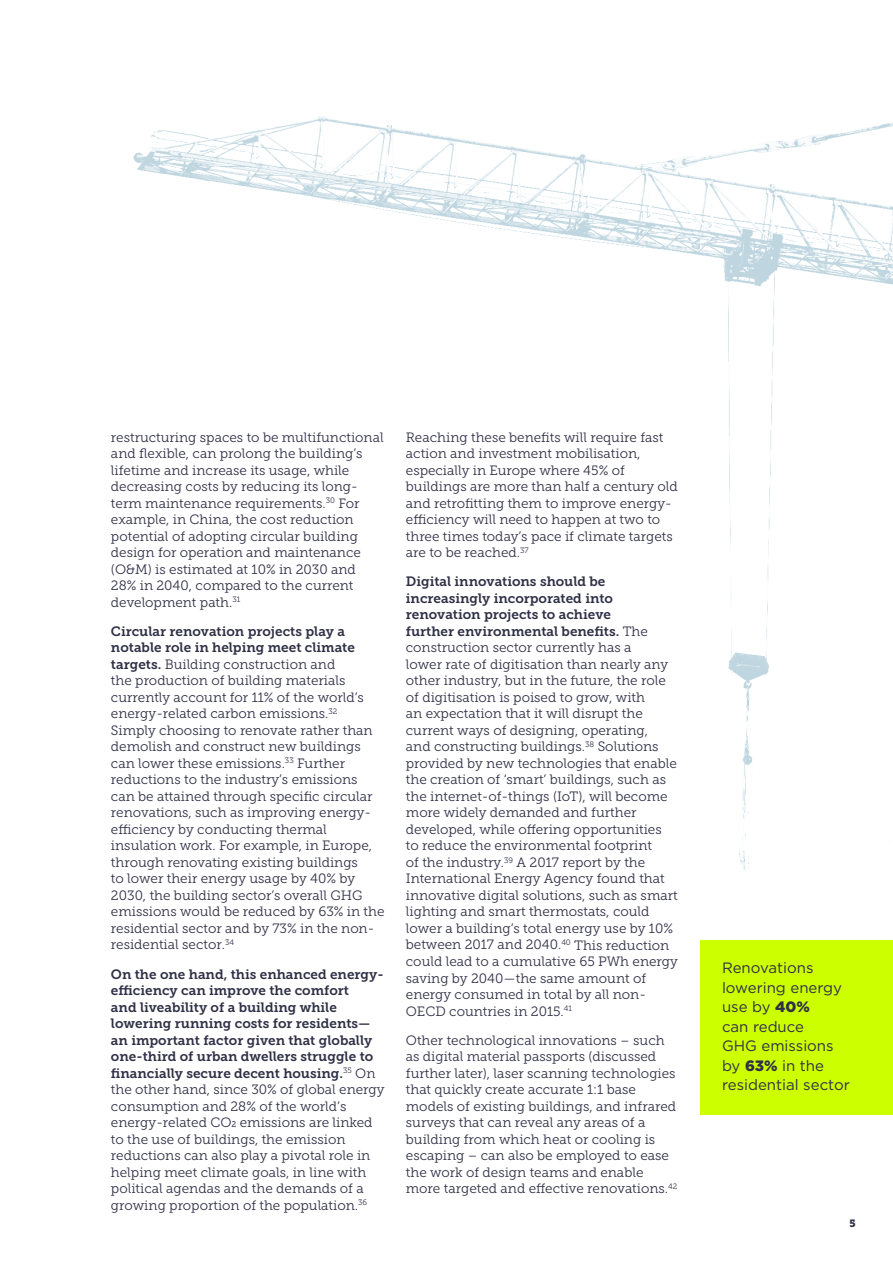
<style>
.page{position:relative;width:893px;height:1263px;background:#fff}
.page>*{position:absolute;margin:0;border:0;box-sizing:border-box;transform-origin:0 0}
.t1{font:15px/19.5px "Gotham";color:#2f2f46}
.t2{font:13.5px/16.5px "Museo Slab 300";color:#2f2f46}
.t3{font:13.5px/16.5px "Museo Slab 700";color:#2f2f46}
.t4{font:10.5px "Museo Slab 900";color:#2f2f46}
.s1{font-family:"Museo Slab 700"}
.s2{font-family:"Museo Slab 300"}
.s3{font-weight:900}
</style>
<div class="page">
<img style="left:133px;top:116px;width:760px;height:840px">
<div style="left:701px;top:940px;width:192px;height:175px;background:#cf0"></div>
<p class="t2" style="left:111px;top:429px;width:274px">restructuring spaces to be multifunctional and flexible, can prolong the building’s lifetime and increase its usage, while decreasing costs by reducing its long&shy;term maintenance requirements.<sup>30</sup> For example, in China, the cost reduction potential of adopting circular building design for operation and maintenance (O&amp;M) is estimated at 10% in 2030 and 28% in 2040, compared to the current development path.<sup>31</sup></p>
<p class="t3" style="left:111px;top:623px;width:245px">Circular renovation projects play a notable role in helping meet climate</p>
<p class="t2" style="left:111px;top:656px;width:275px"><span class="s1">targets.</span> Building construction and<br>the production of building materials currently account for 11% of the world’s energy-related carbon emissions.<sup>32<br></sup>Simply choosing to renovate rather than demolish and construct new buildings can lower these emissions.<sup>33</sup> Further reductions to the industry’s emissions can be attained through specific circular renovations, such as improving energy&shy;efficiency by conducting thermal insulation work. For example, in Europe, through renovating existing buildings<br>to lower their energy usage by 40% by 2030, the building sector’s overall GHG emissions would be reduced by 63% in the residential sector and by 73% in the non&shy;residential sector.<sup>34</sup></p>
<p class="t3" style="left:111px;top:966px;width:274px">On the one hand, this enhanced energy&shy;efficiency can improve the comfort<br>and liveability of a building while lowering running costs for residents— an important factor given that globally one-third of urban dwellers struggle to financially secure decent housing.<sup>35</sup> <span class="s2">On</span></p>
<p class="t2" style="left:111px;top:1081px;width:275px">the other hand, since 30% of global energy consumption and 28% of the world’s energy-related CO2 emissions are linked to the use of buildings, the emission reductions can also play a pivotal role in helping meet climate goals, in line with political agendas and the demands of a growing proportion of the population.<sup>36</sup></p>
<p class="t2" style="left:406px;top:429px;width:273px">Reaching these benefits will require fast action and investment mobilisation, especially in Europe where 45% of buildings are more than half a century old and retrofitting them to improve energy&shy;efficiency will need to happen at two to three times today’s pace if climate targets are to be reached.<sup>37</sup></p>
<p class="t3" style="left:406px;top:574px;width:243px">Digital innovations should be increasingly incorporated into renovation projects to achieve further environmental benefits. <span class="s2">The</span></p>
<p class="t2" style="left:406px;top:640px;width:274px">construction sector currently has a<br>lower rate of digitisation than nearly any other industry, but in the future, the role of digitisation is poised to grow, with<br>an expectation that it will disrupt the current ways of designing, operating,<br>and constructing buildings.<sup>38</sup> Solutions provided by new technologies that enable the creation of ‘smart’ buildings, such as the internet-of-things (IoT), will become more widely demanded and further developed, while offering opportunities to reduce the environmental footprint<br>of the industry.<sup>39</sup> A 2017 report by the International Energy Agency found that innovative digital solutions, such as smart lighting and smart thermostats, could lower a building’s total energy use by 10% between 2017 and 2040.<sup>40</sup> This reduction could lead to a cumulative 65 PWh energy saving by 2040—the same amount of energy consumed in total by all non-OECD countries in 2015.<sup>41</sup></p>
<p class="t2" style="left:406px;top:1032px;width:273px">Other technological innovations – such as digital material passports (discussed further later), laser scanning technologies that quickly create accurate 1:1 base models of existing buildings, and infrared surveys that can reveal any areas of a building from which heat or cooling is escaping – can also be employed to ease the work of design teams and enable more targeted and effective renovations.<sup>42</sup></p>
<p class="t1" style="left:722px;top:958px;width:129px">Renovations lowering energy use by <span class="s3">40%<br></span>can reduce<br>GHG emissions by <span class="s3">63%</span> in the residential sector</p>
<p class="t4" style="left:849px;top:1217px;width:8px">5</p>
</div>
